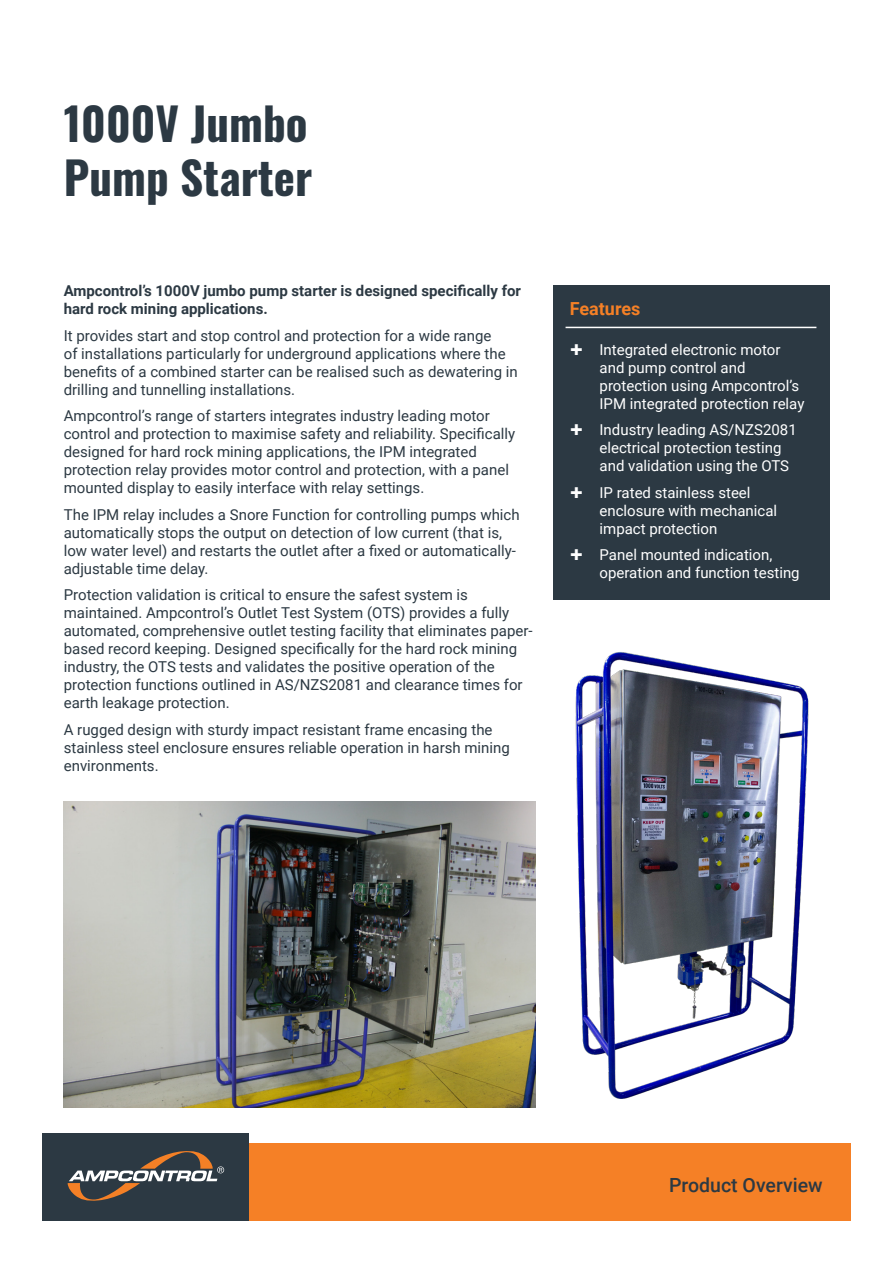
<style>
.page{position:relative;width:893px;height:1263px;background:#fff}
.page>*{position:absolute;margin:0;border:0;box-sizing:border-box;transform-origin:0 0}
.t1{font:45px/54px "Oswald";color:#2c3943}
.t2{font:500 19.5px "Roboto";color:#2c3943}
.Features_Line_Throug{font:700 18px "Roboto";color:#f58026}
.Paragraph{font:15px/18px "Roboto";color:#2c3943}
.t3{font:15px/18px "Roboto";color:#fff}
.Paragraph_Bold{font:700 15px/18px "Roboto";color:#2c3943}
</style>
<div class="page">
<div style="left:240px;top:1143px;width:610px;height:77px;background:#f58026"></div>
<div style="left:43px;top:1133px;width:206px;height:87px;background:#2c3943"></div>
<svg style="left:68px;top:1151px;width:156px;height:50px"></svg>
<div style="left:553px;top:285px;width:276px;height:314px;background:#2c3943"></div>
<hr style="left:566px;top:327px;width:250px;height:1px;background:#fff">
<img style="left:64px;top:801px;width:472px;height:306px">
<img style="left:575px;top:652px;width:234px;height:447px">
<h1 class="t1" style="left:64px;top:93px;width:250px">1000V Jumbo<br>Pump Starter</h1>
<p class="Paragraph_Bold" style="left:64px;top:281px;width:459px">Ampcontrol’s 1000V jumbo pump starter is designed specifically for hard rock mining applications.</p>
<p class="Paragraph" style="left:64px;top:326px;width:455px">It provides start and stop control and protection for a wide range<br>of installations particularly for underground applications where the benefits of a combined starter can be realised such as dewatering in drilling and tunnelling installations.</p>
<p class="Paragraph" style="left:64px;top:406px;width:453px">Ampcontrol’s range of starters integrates industry leading motor control and protection to maximise safety and reliability. Specifically designed for hard rock mining applications, the IPM integrated protection relay provides motor control and protection, with a panel mounted display to easily interface with relay settings.</p>
<p class="Paragraph" style="left:64px;top:505px;width:457px">The IPM relay includes a Snore Function for controlling pumps which automatically stops the output on detection of low current (that is, low water level) and restarts the outlet after a fixed or automatically&shy;adjustable time delay.</p>
<p class="Paragraph" style="left:64px;top:585px;width:470px">Protection validation is critical to ensure the safest system is maintained. Ampcontrol’s Outlet Test System (OTS) provides a fully automated, comprehensive outlet testing facility that eliminates paper&shy;based record keeping. Designed specifically for the hard rock mining industry, the OTS tests and validates the positive operation of the protection functions outlined in AS/NZS2081 and clearance times for earth leakage protection.</p>
<p class="Paragraph" style="left:64px;top:720px;width:448px">A rugged design with sturdy impact resistant frame encasing the stainless steel enclosure ensures reliable operation in harsh mining environments.</p>
<p class="Features_Line_Throug" style="left:570px;top:296px;width:72px">Features</p>
<p class="t3" style="left:600px;top:340px;width:206px">Integrated electronic motor and pump control and protection using Ampcontrol’s<br>IPM integrated protection relay</p>
<p class="t3" style="left:600px;top:420px;width:199px">Industry leading AS/NZS2081 electrical protection testing and validation using the OTS</p>
<p class="t3" style="left:600px;top:483px;width:179px">IP rated stainless steel enclosure with mechanical impact protection</p>
<p class="t3" style="left:600px;top:545px;width:202px">Panel mounted indication, operation and function testing</p>
<h2 class="t2" style="left:669px;top:1171px;width:155px">Product Overview</h2>
</div>
